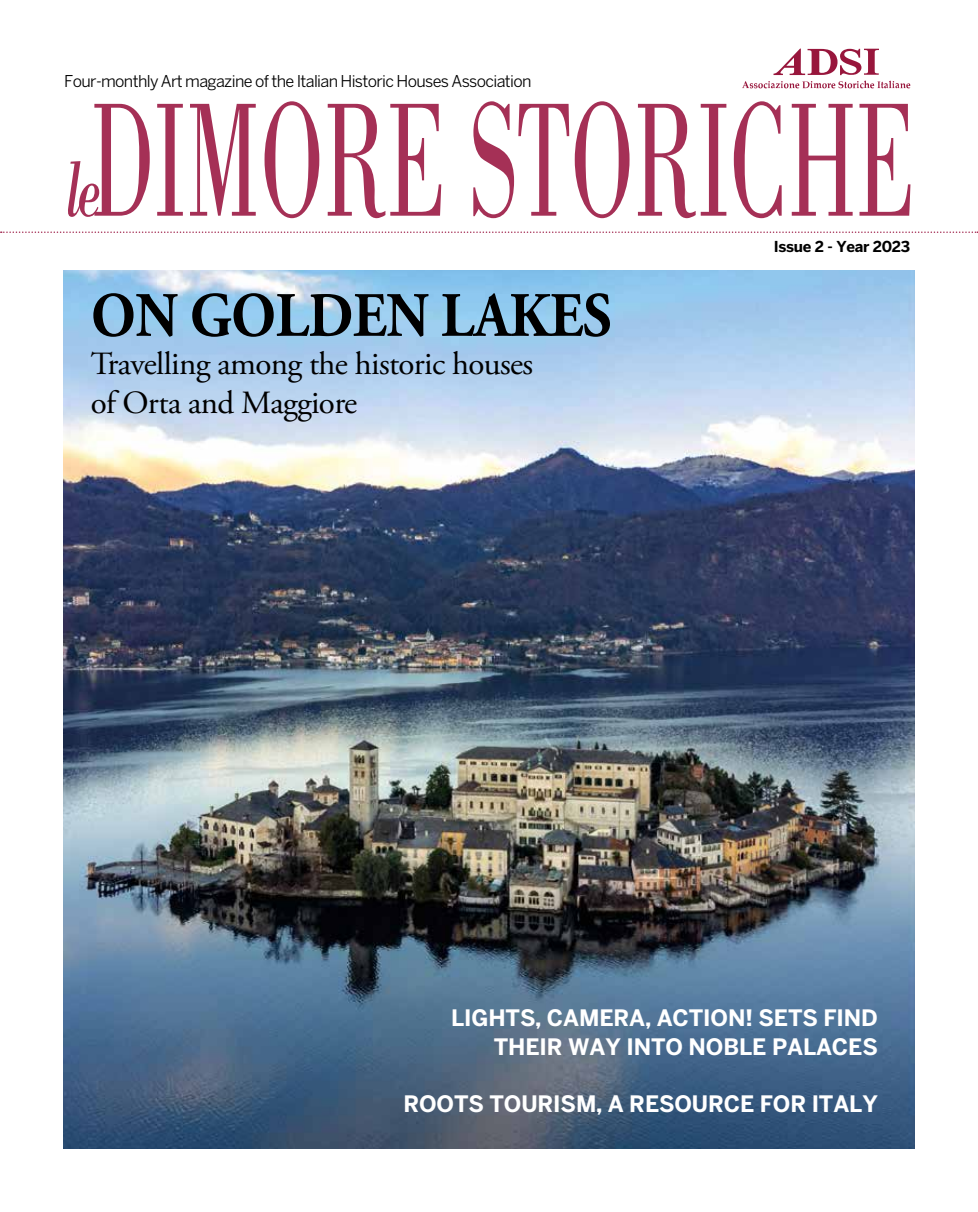
<style>
.page{position:relative;width:978px;height:1212px;background:#fff}
.page>*{position:absolute;margin:0;border:0;box-sizing:border-box;transform-origin:0 0}
.t1{font:167.4px "Bodoni Std";color:#a53056;scale:.57 1}
.t2{font:700 63px "Adobe Garamond Pro";letter-spacing:-.005em;color:#000;scale:.9 1}
.t3{font:32.4px/38.5px "Adobe Garamond Pro";letter-spacing:-.02em;color:#000}
.t4{font:700 22.5px/28.5px "Benton Sans";letter-spacing:-.005em;color:#fff;text-align:right}
.t5{font:16.2px "Benton Sans";letter-spacing:-.04em;color:#000}
.t6{font:700 15px "Benton Sans";letter-spacing:-.02em;color:#000}
.s1{font-style:italic;font-size:79.95px}
</style>
<div class="page">
<svg style="left:1px;top:231px;width:977px;height:2px"></svg>
<svg style="left:773px;top:49px;width:106px;height:26px"></svg>
<svg style="left:742px;top:81px;width:168px;height:7px"></svg>
<img style="left:64px;top:270px;width:850px;height:878px">
<p class="t5" style="left:64px;top:72px;width:469px">Four-monthly Art magazine of the Italian Historic Houses Association</p>
<h1 class="t1" style="left:66px;top:67px;width:1491px"><span class="s1">le</span> DIMORE STORICHE</h1>
<p class="t6" style="left:774px;top:238px;width:138px">Issue 2 - Year 2023</p>
<h2 class="t2" style="left:91px;top:279px;width:580px">ON GOLDEN LAKES</h2>
<h3 class="t3" style="left:91px;top:346px;width:444px">Travelling among the historic houses of Orta and Maggiore</h3>
<p class="t4" style="left:451px;top:1004px;width:428px">LIGHTS, CAMERA, ACTION! SETS FIND<br>THEIR WAY INTO NOBLE PALACES</p>
<p class="t4" style="left:403px;top:1089px;width:476px">ROOTS TOURISM, A RESOURCE FOR ITALY</p>
</div>
